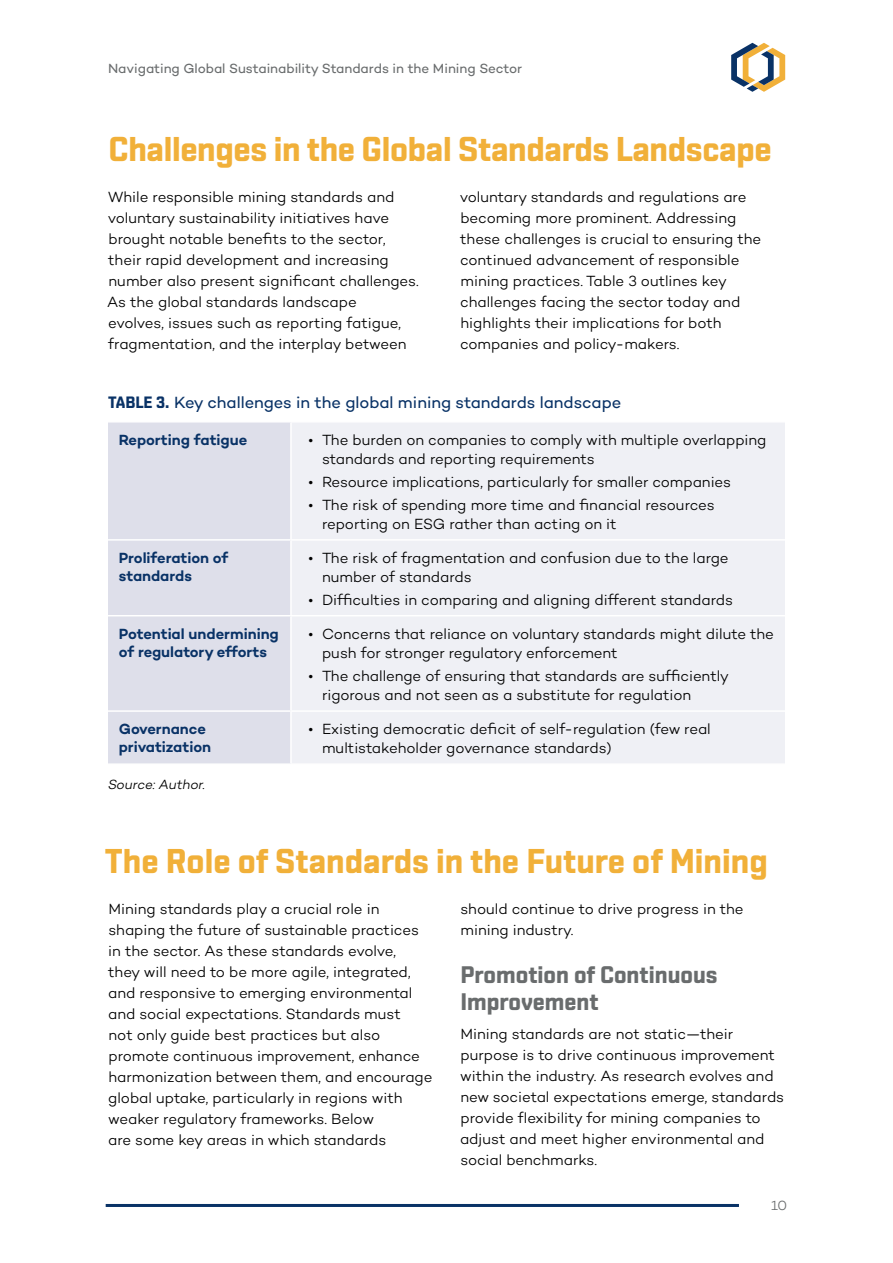
<style>
.page{position:relative;width:893px;height:1263px;background:#fff}
.page>*{position:absolute;margin:0;border:0;box-sizing:border-box;transform-origin:0 0}
.t1{font:700 34.5px "Shentox";letter-spacing:-.01em;color:#f1b039}
.t2{font:700 24px/27px "Shentox";color:#696c6d}
.t3{font:16.5px "Campton";letter-spacing:-.005em;color:#093266}
.t4{font:300 15px/21px "Campton";letter-spacing:-.005em;color:#000}
.t5{font:600 15px/18px "Campton";letter-spacing:-.005em;color:#093266}
.t6{font:13.5px "Campton";color:#696c6d}
.t7{font:italic 300 13.5px "Campton";letter-spacing:-.01em;color:#000}
.t8{font:300 13.5px "Campton";color:#696c6d}
.s1{font-family:"Shentox";font-weight:700}
</style>
<div class="page">
<svg style="left:731px;top:43px;width:54px;height:49px"></svg>
<hr style="left:106px;top:1204px;width:633px;height:3px;background:#093266">
<div style="left:108px;top:422px;width:182px;height:341px;background:#dedfea"></div>
<div style="left:292px;top:423px;width:493px;height:340px;background:#eff0f5"></div>
<hr style="left:108px;top:539px;width:183px;height:2px;background:#fff">
<hr style="left:291px;top:539px;width:494px;height:2px;background:#fff">
<hr style="left:108px;top:615px;width:183px;height:1px;background:#fff">
<hr style="left:291px;top:615px;width:494px;height:1px;background:#fff">
<hr style="left:108px;top:710px;width:183px;height:2px;background:#fff">
<hr style="left:291px;top:710px;width:494px;height:2px;background:#fff">
<p class="t6" style="left:108px;top:60px;width:416px">Navigating Global Sustainability Standards in the Mining Sector</p>
<h1 class="t1" style="left:109px;top:128px;width:665px">Challenges in the Global Standards Landscape</h1>
<p class="t4" style="left:107px;top:186px;width:313px">While responsible mining standards and voluntary sustainability initiatives have brought notable benefits to the sector, their rapid development and increasing number also present significant challenges.<br>As the global standards landscape<br>evolves, issues such as reporting fatigue, fragmentation, and the interplay between</p>
<p class="t4" style="left:460px;top:186px;width:303px">voluntary standards and regulations are becoming more prominent. Addressing these challenges is crucial to ensuring the continued advancement of responsible mining practices. Table 3 outlines key challenges facing the sector today and highlights their implications for both companies and policy-makers.</p>
<p class="t3" style="left:108px;top:392px;width:515px"><span class="s1">TABLE 3.</span> Key challenges in the global mining standards landscape</p>
<p class="t5" style="left:119px;top:430px;width:130px">Reporting fatigue</p>
<p class="t4" style="left:322px;top:429px;width:446px;line-height:19.5px;text-indent:-13px">• The burden on companies to comply with multiple overlapping standards and reporting requirements</p>
<p class="t4" style="left:308px;top:471px;width:424px">• Resource implications, particularly for smaller companies</p>
<p class="t4" style="left:322px;top:494px;width:394px;line-height:19.5px;text-indent:-13px">• The risk of spending more time and financial resources reporting on ESG rather than acting on it</p>
<p class="t5" style="left:119px;top:548px;width:111px">Proliferation of standards</p>
<p class="t4" style="left:322px;top:548px;width:408px;line-height:19.5px;text-indent:-13px">• The risk of fragmentation and confusion due to the large number of standards</p>
<p class="t4" style="left:308px;top:589px;width:426px">• Difficulties in comparing and aligning different standards</p>
<p class="t5" style="left:119px;top:624px;width:162px">Potential undermining of regulatory efforts</p>
<p class="t4" style="left:322px;top:623px;width:454px;line-height:19.5px;text-indent:-13px">• Concerns that reliance on voluntary standards might dilute the push for stronger regulatory enforcement</p>
<p class="t4" style="left:322px;top:666px;width:408px;line-height:19.5px;text-indent:-13px">• The challenge of ensuring that standards are sufficiently rigorous and not seen as a substitute for regulation</p>
<p class="t5" style="left:119px;top:719px;width:94px">Governance privatization</p>
<p class="t4" style="left:322px;top:719px;width:390px;line-height:19.5px;text-indent:-13px">• Existing democratic deficit of self-regulation (few real multistakeholder governance standards)</p>
<p class="t7" style="left:108px;top:776px;width:99px">Source: Author.</p>
<h1 class="t1" style="left:105px;top:840px;width:664px">The Role of Standards in the Future of Mining</h1>
<p class="t4" style="left:108px;top:898px;width:326px">Mining standards play a crucial role in shaping the future of sustainable practices in the sector. As these standards evolve,<br>they will need to be more agile, integrated, and responsive to emerging environmental and social expectations. Standards must<br>not only guide best practices but also promote continuous improvement, enhance harmonization between them, and encourage global uptake, particularly in regions with weaker regulatory frameworks. Below<br>are some key areas in which standards</p>
<p class="t4" style="left:460px;top:898px;width:285px">should continue to drive progress in the mining industry.</p>
<h2 class="t2" style="left:460px;top:961px;width:259px">Promotion of Continuous<br>Improvement</h2>
<p class="t4" style="left:460px;top:1023px;width:326px">Mining standards are not static—their purpose is to drive continuous improvement within the industry. As research evolves and new societal expectations emerge, standards provide flexibility for mining companies to adjust and meet higher environmental and social benchmarks.</p>
<p class="t8" style="left:771px;top:1197px;width:18px">10</p>
</div>
